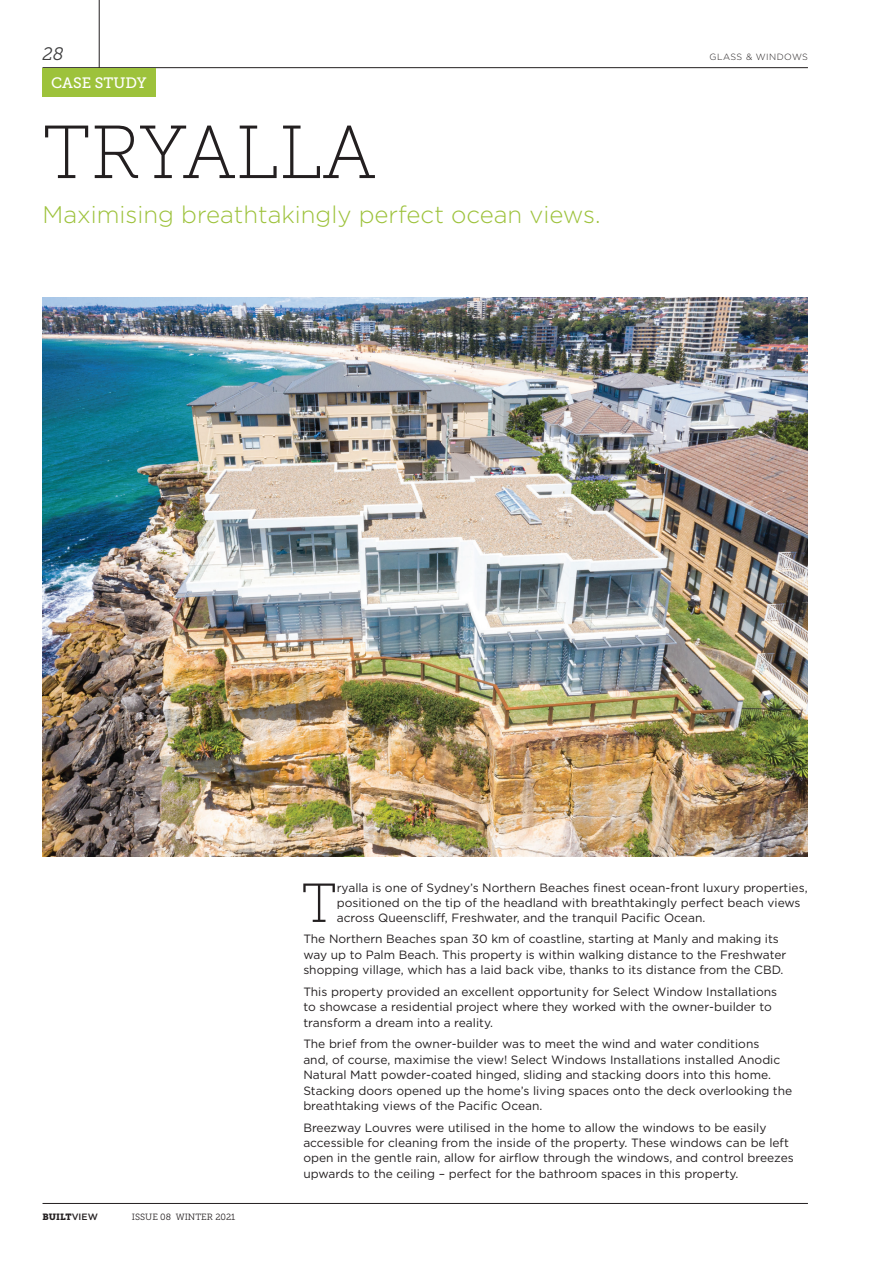
<style>
.page{position:relative;width:893px;height:1263px;background:#fff}
.page>*{position:absolute;margin:0;border:0;box-sizing:border-box;transform-origin:0 0}
.TITLE__Feature{font:75px "Museo Slab 100";color:#231f20}
.BODY__Main_Copy_Lead{font:54.9px "Museo Slab 100";color:#231f20}
.TITLE__Story_Intro_M{font:300 24px "Gotham";color:#9dc23b}
.t1{font:italic 18px "Museo Slab 300";color:#3e3e3f}
.HEAD__Tab_Topic{font:15px "Museo Slab 500";color:#fff}
.BODY__Main_Copy{font:12px/15.5px "Gotham";color:#231f20}
.BODY__Main_Copy_Lead-2{font:12px/15px "Gotham";color:#231f20}
.t2{font:9px "Museo Slab 300";color:#231f20}
.t3{font:300 9px "Gotham";letter-spacing:.05em;color:#231f20}
.t4{font:9px "Museo Slab 900";color:#231f20}
.s1{font-family:"Gotham";font-weight:500;font-size:9.15px}
</style>
<div class="page">
<hr style="left:99px;top:0;width:1px;height:77px;background:#231f20">
<img style="left:43px;top:298px;width:765px;height:559px">
<hr style="left:43px;top:67px;width:765px;height:1px;background:#231f20">
<hr style="left:43px;top:1203px;width:765px;height:1px;background:#231f20">
<div style="left:43px;top:68px;width:113px;height:28px;background:#9dc23b"></div>
<h3 class="t1" style="left:43px;top:44px;width:23px">28</h3>
<p class="t3" style="left:710px;top:51px;width:100px">GLASS &amp; WINDOWS</p>
<p class="HEAD__Tab_Topic" style="left:51px;top:74px;width:97px">CASE STUDY</p>
<p class="TITLE__Feature" style="left:43px;top:112px;width:335px">TRYALLA</p>
<p class="TITLE__Story_Intro_M" style="left:43px;top:199px;width:560px">Maximising breathtakingly perfect ocean views.</p>
<p class="t4" style="left:43px;top:1212px;width:57px">BUILT<span class="s1">VIEW</span></p>
<p class="t2" style="left:132px;top:1212px;width:105px">ISSUE 08 WINTER 2021</p>
<p class="BODY__Main_Copy_Lead" style="left:301px;top:873px;width:37px">T</p>
<p class="BODY__Main_Copy_Lead-2" style="left:337px;top:880px;width:472px">ryalla is one of Sydney’s Northern Beaches finest ocean-front luxury properties, positioned on the tip of the headland with breathtakingly perfect beach views across Queenscliff, Freshwater, and the tranquil Pacific Ocean.</p>
<p class="BODY__Main_Copy" style="left:303px;top:931px;width:485px">The Northern Beaches span 30 km of coastline, starting at Manly and making its way up to Palm Beach. This property is within walking distance to the Freshwater shopping village, which has a laid back vibe, thanks to its distance from the CBD.</p>
<p class="BODY__Main_Copy" style="left:303px;top:983px;width:475px">This property provided an excellent opportunity for Select Window Installations to showcase a residential project where they worked with the owner-builder to transform a dream into a reality.</p>
<p class="BODY__Main_Copy" style="left:303px;top:1036px;width:490px">The brief from the owner-builder was to meet the wind and water conditions<br>and, of course, maximise the view! Select Windows Installations installed Anodic Natural Matt powder-coated hinged, sliding and stacking doors into this home.<br>Stacking doors opened up the home’s living spaces onto the deck overlooking the breathtaking views of the Pacific Ocean.</p>
<p class="BODY__Main_Copy" style="left:303px;top:1119px;width:492px">Breezway Louvres were utilised in the home to allow the windows to be easily accessible for cleaning from the inside of the property. These windows can be left open in the gentle rain, allow for airflow through the windows, and control breezes upwards to the ceiling – perfect for the bathroom spaces in this property.</p>
</div>
